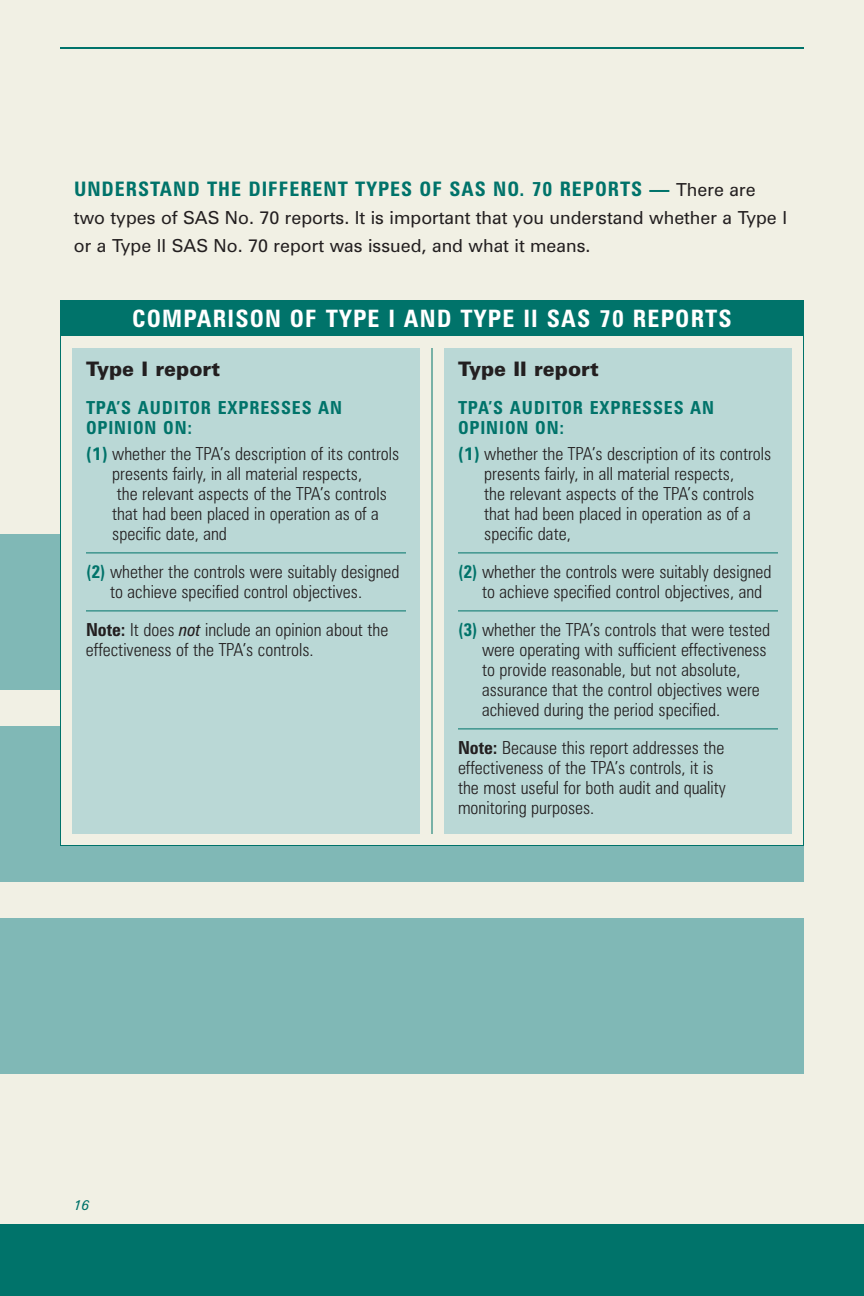
<style>
.page{position:relative;width:864px;height:1296px;background:#f1f0e4}
.page>*{position:absolute;margin:0;border:0;box-sizing:border-box;transform-origin:0 0}
.t1{font:700 condensed 24px "Zurich BT";letter-spacing:.05em;color:#fff}
.t2{font:700 condensed 20px "Zurich BT";letter-spacing:.05em;color:#00736a}
.t3{font:900 20px "Zurich BT";color:#231f20}
.t4{font:300 condensed 18px/20px "Zurich BT";color:#231f20}
.t5{font:18px/28px "Zurich BT";color:#231f20}
.t6{font:700 condensed 18px/20px "Zurich BT";letter-spacing:.05em;color:#00736a}
.t7{font:italic 14px "Zurich BT";color:#00736a}
.s1{font-weight:400;font-stretch:normal;font-size:18px;color:#231f20}
.s2{font-weight:700;font-stretch:normal;color:#00736a}
.s3{font-weight:700;color:#00736a}
.s4{font-weight:700}
.s5{font-weight:400;font-style:italic}
</style>
<div class="page">
<div style="left:0;top:534px;width:804px;height:156px;background:#80b8b6"></div>
<div style="left:0;top:726px;width:804px;height:156px;background:#80b8b6"></div>
<div style="left:0;top:918px;width:804px;height:156px;background:#80b8b6"></div>
<div style="left:0;top:1224px;width:864px;height:72px;background:#00736a"></div>
<div style="left:60px;top:300px;width:744px;height:546px;background:#f1f0e4"></div>
<div style="left:444px;top:348px;width:348px;height:486px;background:#bad8d6"></div>
<div style="left:72px;top:348px;width:348px;height:486px;background:#bad8d6"></div>
<div style="left:60px;top:300px;width:744px;height:36px;background:#00736a"></div>
<hr style="left:86px;top:552px;width:320px;height:1px;background:#00736a">
<hr style="left:86px;top:610px;width:320px;height:1px;background:#00736a">
<hr style="left:458px;top:552px;width:320px;height:1px;background:#00736a">
<hr style="left:458px;top:610px;width:320px;height:1px;background:#00736a">
<hr style="left:458px;top:728px;width:320px;height:1px;background:#00736a">
<hr style="left:432px;top:348px;width:1px;height:486px;background:#00736a">
<hr style="left:60px;top:47px;width:744px;height:2px;background:#00736a">
<p class="t2" style="left:74px;top:182px;width:683px">UNDERSTAND THE DIFFERENT TYPES OF SAS NO. 70 REPORTS — <span class="s1">There are</span></p>
<p class="t5" style="left:74px;top:206px;width:715px">two types of SAS No. 70 reports. It is important that you understand whether a Type I or a Type II SAS No. 70 report was issued, and what it means.</p>
<h1 class="t1" style="left:132px;top:310px;width:601px">COMPARISON OF TYPE I AND TYPE II SAS 70 REPORTS</h1>
<p class="t3" style="left:86px;top:362px;width:136px">Type I report</p>
<p class="t6" style="left:86px;top:400px;width:258px">TPA’S AUDITOR EXPRESSES AN<br>OPINION ON:</p>
<p class="t4" style="left:112px;top:446px;width:289px;text-indent:-26px"><span class="s2">(1)</span> whether the TPA’s description of its controls presents fairly, in all material respects,<br>the relevant aspects of the TPA’s controls that had been placed in operation as of a specific date, and</p>
<p class="t4" style="left:110px;top:564px;width:291px;text-indent:-24px"><span class="s3">(2)</span> whether the controls were suitably designed to achieve specified control objectives.</p>
<p class="t4" style="left:86px;top:622px;width:304px"><span class="s4">Note:</span> It does <span class="s5">not</span> include an opinion about the effectiveness of the TPA’s controls.</p>
<p class="t3" style="left:458px;top:362px;width:142px">Type II report</p>
<p class="t6" style="left:458px;top:400px;width:258px">TPA’S AUDITOR EXPRESSES AN<br>OPINION ON:</p>
<p class="t4" style="left:484px;top:446px;width:289px;text-indent:-26px"><span class="s2">(1)</span> whether the TPA’s description of its controls presents fairly, in all material respects,<br>the relevant aspects of the TPA’s controls that had been placed in operation as of a specific date,</p>
<p class="t4" style="left:482px;top:564px;width:291px;text-indent:-24px"><span class="s3">(2)</span> whether the controls were suitably designed to achieve specified control objectives, and</p>
<p class="t4" style="left:482px;top:622px;width:290px;text-indent:-24px"><span class="s3">(3)</span> whether the TPA’s controls that were tested were operating with sufficient effectiveness to provide reasonable, but not absolute, assurance that the control objectives were achieved during the period specified.</p>
<p class="t4" style="left:458px;top:740px;width:269px"><span class="s4">Note:</span> Because this report addresses the effectiveness of the TPA’s controls, it is the most useful for both audit and quality monitoring purposes.</p>
<p class="t7" style="left:74px;top:1200px;width:17px">16</p>
</div>
